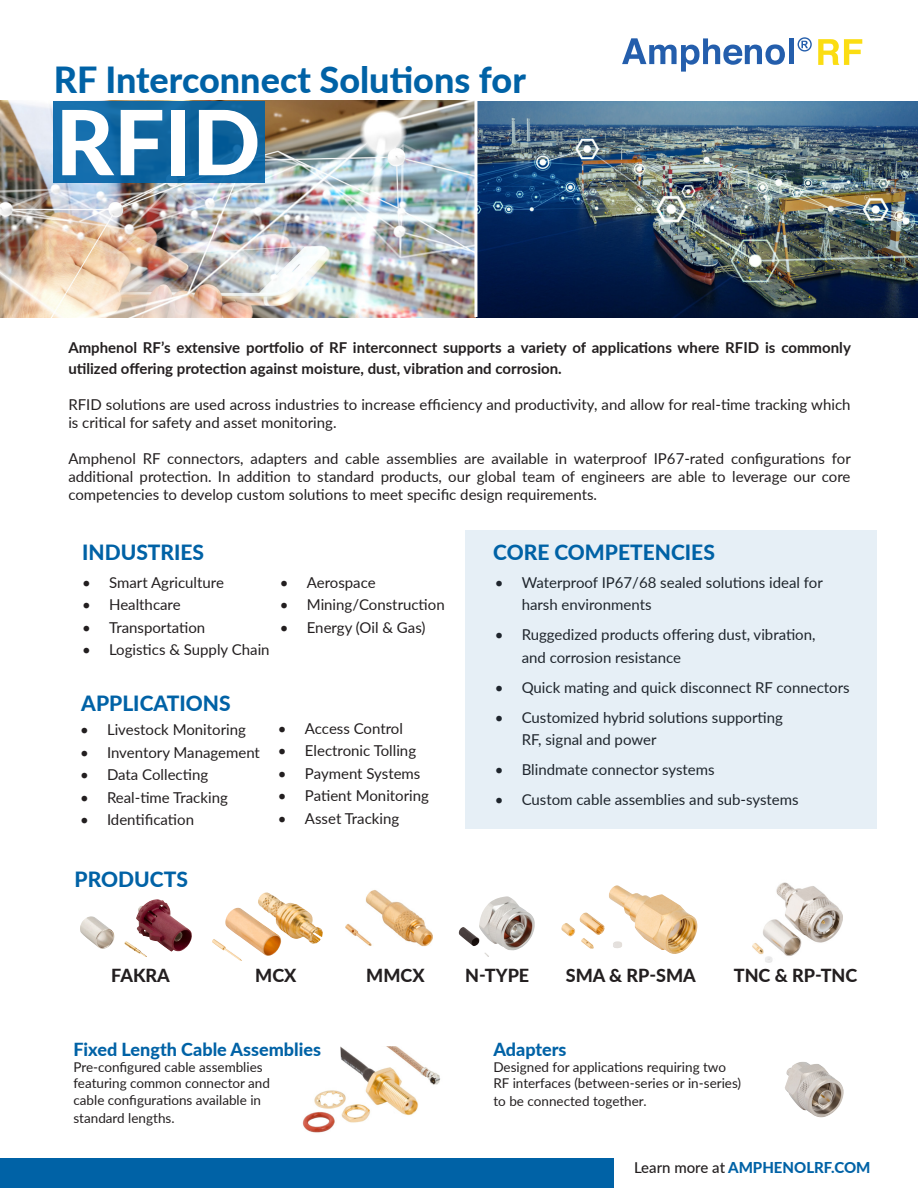
<style>
.page{position:relative;width:918px;height:1188px;background:#fff}
.page>*{position:absolute;margin:0;border:0;box-sizing:border-box;transform-origin:0 0}
.t1{font:800 90px "Lato";color:#fff}
.t2{font:800 36px "Lato";color:#0062a6}
.t3{font:800 21px "Lato";color:#0062a6}
.t4{font:800 18px "Lato";color:#231f20}
.t5{font:800 18px "Lato";color:#0062a6}
.t6{font:15px/18px "Lato";color:#231f20}
.t7{font:700 15px/21px "Lato";color:#231f20}
.t8{font:800 15px "Lato";color:#0062a6}
.t9{font:13.5px/16.2px "Lato";color:#231f20}
.s1{font-weight:500;color:#231f20}
</style>
<div class="page">
<img style="left:0;top:100px;width:918px;height:217px">
<div style="left:465px;top:530px;width:412px;height:299px;background:#e6eff6"></div>
<div style="left:0;top:1159px;width:613px;height:29px;background:#0062a6"></div>
<svg style="left:798px;top:37px;width:14px;height:15px"></svg>
<svg style="left:622px;top:38px;width:163px;height:34px"></svg>
<div style="left:789px;top:38px;width:5px;height:26px;background:#245eac"></div>
<svg style="left:818px;top:39px;width:44px;height:26px"></svg>
<img style="left:80px;top:899px;width:112px;height:58px">
<img style="left:212px;top:893px;width:111px;height:68px">
<img style="left:345px;top:890px;width:88px;height:57px">
<img style="left:459px;top:896px;width:76px;height:61px">
<img style="left:561px;top:885px;width:137px;height:69px">
<img style="left:752px;top:882px;width:90px;height:81px">
<img style="left:340px;top:1046px;width:100px;height:70px">
<img style="left:302px;top:1087px;width:71px;height:46px">
<img style="left:785px;top:1062px;width:59px;height:55px">
<svg style="left:54px;top:101px;width:211px;height:82px;background:#1067a2"></svg>
<hr style="left:474px;top:99px;width:3px;height:218px;background:#fff">
<p class="t2" style="left:54px;top:53px;width:473px">RF Interconnect Solutions for</p>
<p class="t1" style="left:55px;top:76px;width:207px">RFID</p>
<p class="t7" style="left:68px;top:336px;width:784px">Amphenol RF’s extensive portfolio of RF interconnect supports a variety of applications where RFID is commonly utilized offering protection against moisture, dust, vibration and corrosion.</p>
<p class="t6" style="left:68px;top:395px;width:784px">RFID solutions are used across industries to increase efficiency and productivity, and allow for real-time tracking which is critical for safety and asset monitoring.</p>
<p class="t6" style="left:68px;top:449px;width:784px;text-align:justify">Amphenol RF connectors, adapters and cable assemblies are available in waterproof IP67-rated configurations for additional protection. In addition to standard products, our global team of engineers are able to leverage our core competencies to develop custom solutions to meet specific design requirements.</p>
<p class="t3" style="left:82px;top:537px;width:124px">INDUSTRIES</p>
<p class="t6" style="left:82px;top:573px;width:143px">• Smart Agriculture</p>
<p class="t6" style="left:82px;top:595px;width:100px">• Healthcare</p>
<p class="t6" style="left:82px;top:618px;width:125px">• Transportation</p>
<p class="t6" style="left:82px;top:640px;width:189px">• Logistics &amp; Supply Chain</p>
<p class="t6" style="left:280px;top:573px;width:97px">• Aerospace</p>
<p class="t6" style="left:280px;top:595px;width:166px">• Mining/Construction</p>
<p class="t6" style="left:280px;top:618px;width:147px">• Energy (Oil &amp; Gas)</p>
<p class="t3" style="left:81px;top:687px;width:151px">APPLICATIONS</p>
<p class="t6" style="left:80px;top:720px;width:167px">• Livestock Monitoring</p>
<p class="t6" style="left:80px;top:742px;width:181px">• Inventory Management</p>
<p class="t6" style="left:80px;top:765px;width:130px">• Data Collecting</p>
<p class="t6" style="left:80px;top:787px;width:149px">• Real-time Tracking</p>
<p class="t6" style="left:80px;top:810px;width:116px">• Identification</p>
<p class="t6" style="left:278px;top:719px;width:126px">• Access Control</p>
<p class="t6" style="left:278px;top:741px;width:140px">• Electronic Tolling</p>
<p class="t6" style="left:278px;top:764px;width:144px">• Payment Systems</p>
<p class="t6" style="left:278px;top:786px;width:153px">• Patient Monitoring</p>
<p class="t6" style="left:278px;top:809px;width:123px">• Asset Tracking</p>
<p class="t3" style="left:75px;top:863px;width:115px">PRODUCTS</p>
<p class="t3" style="left:493px;top:537px;width:223px">CORE COMPETENCIES</p>
<p class="t6" style="left:522px;top:570px;width:303px;line-height:22.5px;text-indent:-27px">• Waterproof IP67/68 sealed solutions ideal for harsh environments</p>
<p class="t6" style="left:522px;top:623px;width:295px;line-height:22.5px;text-indent:-27px">• Ruggedized products offering dust, vibration, and corrosion resistance</p>
<p class="t6" style="left:495px;top:678px;width:357px">• Quick mating and quick disconnect RF connectors</p>
<p class="t6" style="left:522px;top:705px;width:263px;line-height:22.5px;text-indent:-27px">• Customized hybrid solutions supporting<br>RF, signal and power</p>
<p class="t6" style="left:495px;top:760px;width:221px">• Blindmate connector systems</p>
<p class="t6" style="left:495px;top:790px;width:306px">• Custom cable assemblies and sub-systems</p>
<p class="t4" style="left:111px;top:962px;width:60px">FAKRA</p>
<p class="t4" style="left:255px;top:962px;width:43px">MCX</p>
<p class="t4" style="left:366px;top:962px;width:60px">MMCX</p>
<p class="t4" style="left:465px;top:962px;width:65px">N-TYPE</p>
<p class="t4" style="left:566px;top:962px;width:132px">SMA &amp; RP-SMA</p>
<p class="t4" style="left:734px;top:962px;width:125px">TNC &amp; RP-TNC</p>
<p class="t5" style="left:73px;top:1036px;width:249px">Fixed Length Cable Assemblies</p>
<p class="t9" style="left:73px;top:1059px;width:198px">Pre-configured cable assemblies featuring common connector and cable configurations available in</p>
<p class="t9" style="left:73px;top:1109px;width:103px">standard lengths.</p>
<p class="t5" style="left:493px;top:1036px;width:75px">Adapters</p>
<p class="t9" style="left:493px;top:1059px;width:249px">Designed for applications requiring two<br>RF interfaces (between-series or in-series)</p>
<p class="t9" style="left:493px;top:1093px;width:155px">to be connected together.</p>
<p class="t8" style="left:634px;top:1157px;width:238px"><span class="s1">Learn more at</span> AMPHENOLRF.COM</p>
</div>
